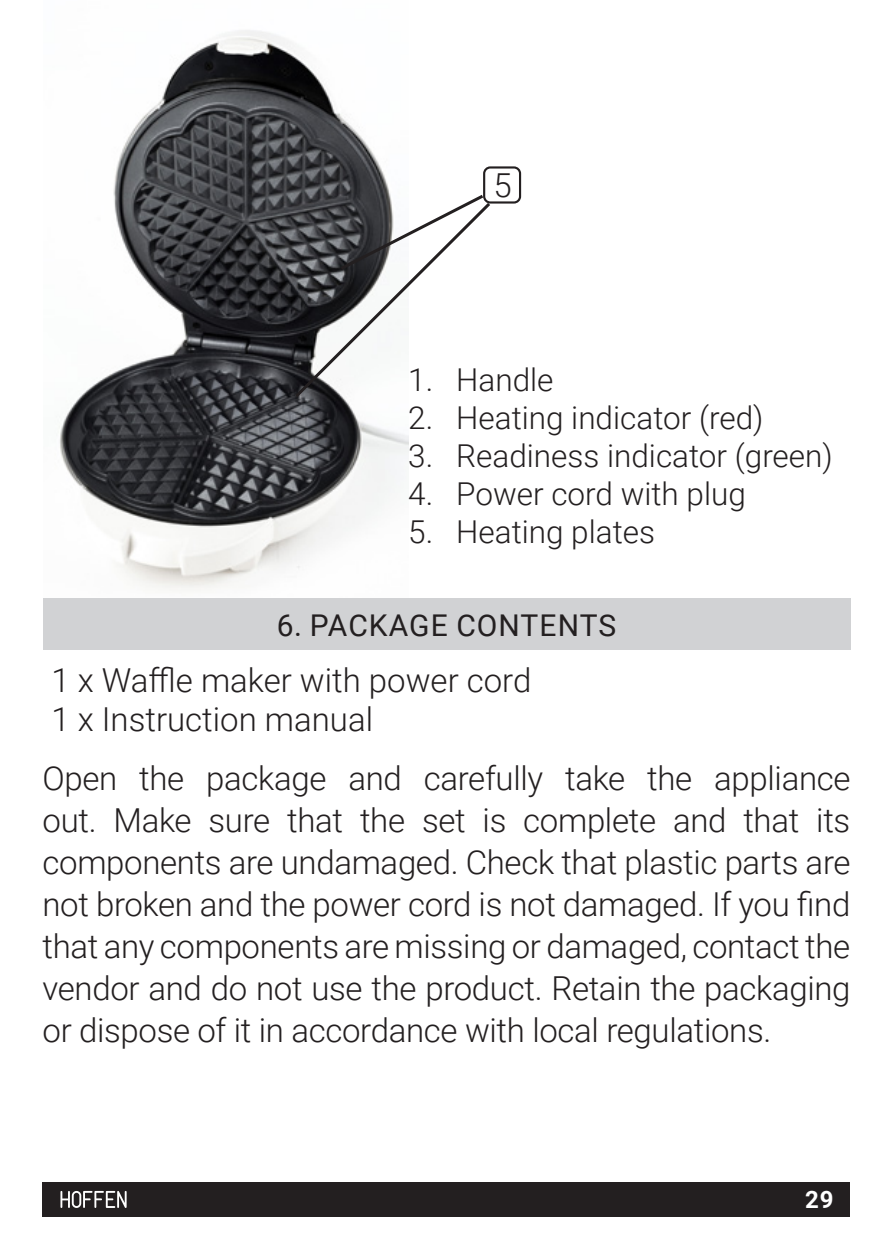
<style>
.page{position:relative;width:893px;height:1259px;background:#fff}
.page>*{position:absolute;margin:0;border:0;box-sizing:border-box;transform-origin:0 0}
.normalny{font:300 33px/42px "Roboto";letter-spacing:-.01em;color:#231f20;text-align:justify}
.t1{font:300 31.5px "Roboto";color:#231f20}
.TYTULY_ROZDZIALOW{font:30px "Roboto";letter-spacing:.035em;color:#231f20}
.t2{font:700 24px "Roboto";color:#fff}
</style>
<div class="page">
<div style="left:43px;top:1182px;width:807px;height:34px;background:#231f20"></div>
<svg style="left:60px;top:1191px;width:67px;height:17px"></svg>
<img style="left:44px;top:30px;width:364px;height:569px">
<div style="left:43px;top:599px;width:807px;height:51px;background:#d1d2d4"></div>
<div style="left:483px;top:166px;width:38px;height:38px;border:2px solid #231f20;border-radius:6px"></div>
<svg style="left:292px;top:192px;width:201px;height:208px"></svg>
<p class="normalny" style="left:493px;top:163px;width:20px">5</p>
<p class="t1" style="left:408px;top:358px;width:147px">1. Handle</p>
<p class="t1" style="left:408px;top:396px;width:357px">2. Heating indicator (red)</p>
<p class="t1" style="left:408px;top:434px;width:426px">3. Readiness indicator (green)</p>
<p class="t1" style="left:408px;top:471px;width:339px">4. Power cord with plug</p>
<p class="t1" style="left:408px;top:509px;width:248px">5. Heating plates</p>
<p class="TYTULY_ROZDZIALOW" style="left:277px;top:604px;width:341px">6. PACKAGE CONTENTS</p>
<p class="normalny" style="left:52px;top:657px;width:481px">1 x Waffle maker with power cord</p>
<p class="normalny" style="left:52px;top:697px;width:323px">1 x Instruction manual</p>
<p class="normalny" style="left:43px;top:756px;width:810px">Open the package and carefully take the appliance out. Make sure that the set is complete and that its components are undamaged. Check that plastic parts are not broken and the power cord is not damaged. If you find that any components are missing or damaged, contact the vendor and do not use the product. Retain the packaging or dispose of it in accordance with local regulations.</p>
<p class="t2" style="left:805px;top:1183px;width:30px">29</p>
</div>
